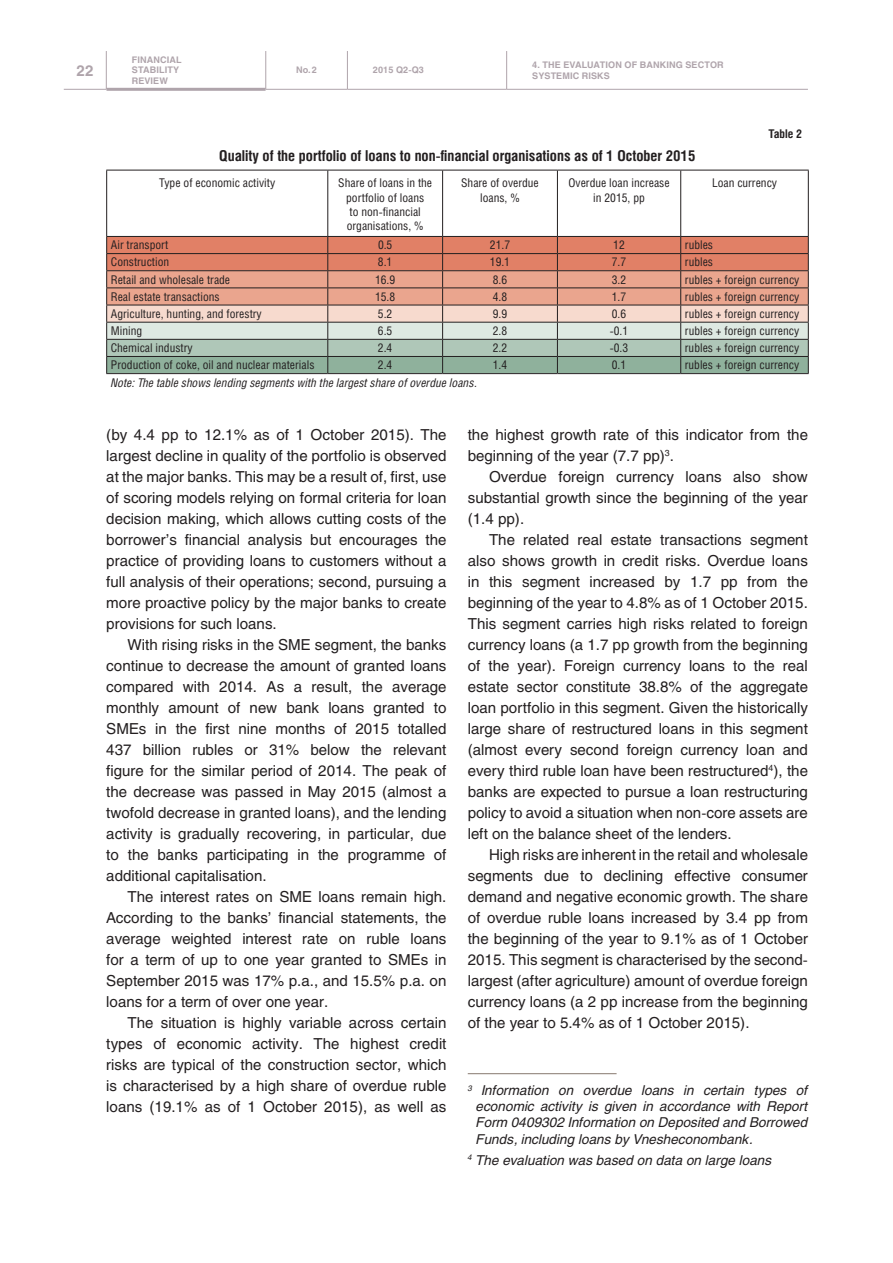
<style>
.page{position:relative;width:893px;height:1263px;background:#fff}
.page>*{position:absolute;margin:0;border:0;box-sizing:border-box;transform-origin:0 0}
.t1{font:15px/21px "Helios";color:#231f20;text-align:justify}
.t2{font:700 15px "Helios Cond";color:#231f20}
.t3{font:700 15px "Helios";color:#afa4ab}
.t4{font:italic 13.5px/16.2px "Helios";color:#231f20;text-align:justify}
.t5{font:12px/14.4px "Helios Cond";color:#231f20;text-align:center}
.t6{font:italic 12px "Helios Cond";color:#231f20}
.t7{font:700 12px "Helios Cond";color:#231f20}
.t8{font:700 9px/10.5px "Helios";letter-spacing:.01em;color:#afa4ab}
</style>
<div class="page">
<hr style="left:106px;top:51px;width:1px;height:38px;background:#afa4ab">
<hr style="left:265px;top:51px;width:1px;height:38px;background:#afa4ab">
<hr style="left:347px;top:51px;width:1px;height:38px;background:#afa4ab">
<hr style="left:506px;top:51px;width:1px;height:38px;background:#afa4ab">
<hr style="left:64px;top:89px;width:42px;height:1px;background:#afa4ab">
<hr style="left:266px;top:89px;width:81px;height:1px;background:#afa4ab">
<hr style="left:347px;top:89px;width:160px;height:1px;background:#afa4ab">
<hr style="left:507px;top:89px;width:301px;height:1px;background:#afa4ab">
<hr style="left:106px;top:88px;width:160px;height:3px;background:#afa4ab">
<hr style="left:468px;top:1073px;width:149px;height:1px;background:#86786f">
<hr style="left:106px;top:170px;width:222px;height:1px;background:#231f20">
<hr style="left:328px;top:170px;width:115px;height:1px;background:#231f20">
<hr style="left:327px;top:170px;width:1px;height:66px;background:#231f20">
<hr style="left:443px;top:170px;width:114px;height:1px;background:#231f20">
<hr style="left:442px;top:170px;width:1px;height:66px;background:#231f20">
<hr style="left:557px;top:170px;width:124px;height:1px;background:#231f20">
<hr style="left:557px;top:170px;width:1px;height:66px;background:#231f20">
<hr style="left:681px;top:170px;width:128px;height:1px;background:#231f20">
<hr style="left:680px;top:170px;width:1px;height:66px;background:#231f20">
<hr style="left:106px;top:170px;width:1px;height:66px;background:#231f20">
<hr style="left:808px;top:170px;width:1px;height:66px;background:#231f20">
<svg style="left:106px;top:236px;width:703px;height:137px;background:#c9a795"></svg>
<hr style="left:106px;top:373px;width:222px;height:1px;background:#231f20">
<hr style="left:328px;top:373px;width:115px;height:1px;background:#231f20">
<hr style="left:443px;top:373px;width:114px;height:1px;background:#231f20">
<hr style="left:557px;top:373px;width:124px;height:1px;background:#231f20">
<hr style="left:681px;top:373px;width:128px;height:1px;background:#231f20">
<p class="t3" style="left:77px;top:61px;width:18px">22</p>
<p class="t8" style="left:132px;top:54px;width:51px">FINANCIAL<br>STABILITY<br>REVIEW</p>
<p class="t8" style="left:296px;top:65px;width:22px">NO.2</p>
<p class="t8" style="left:373px;top:65px;width:52px">2015 Q2-Q3</p>
<p class="t8" style="left:532px;top:60px;width:38px">4. THE EVALUATI</p>
<p class="t8" style="left:608px;top:60px;width:91px">ON OF BANKING SECT</p>
<p class="t8" style="left:710px;top:60px;width:15px">OR</p>
<p class="t8" style="left:532px;top:70px;width:79px">SYSTEMIC RISKS</p>
<p class="t7" style="left:768px;top:126px;width:35px">Table 2</p>
<p class="t2" style="left:219px;top:145px;width:478px">Quality of the portfolio of loans to non-financial organisations as of 1 October 2015</p>
<p class="t5" style="left:159px;top:176px;width:118px">Type of economic activity</p>
<p class="t5" style="left:338px;top:176px;width:95px">Share of loans in the portfolio of loans<br>to non-financial organisations, %</p>
<p class="t5" style="left:461px;top:176px;width:79px">Share of overdue loans, %</p>
<p class="t5" style="left:568px;top:176px;width:103px">Overdue loan increase in 2015, pp</p>
<p class="t5" style="left:712px;top:176px;width:67px">Loan currency</p>
<p class="t5" style="left:111px;top:238px;width:59px">Air transport</p>
<p class="t5" style="left:378px;top:238px;width:16px">0.5</p>
<p class="t5" style="left:490px;top:238px;width:22px">21.7</p>
<p class="t5" style="left:613px;top:238px;width:13px">12</p>
<p class="t5" style="left:685px;top:238px;width:30px">rubles</p>
<p class="t5" style="left:111px;top:255px;width:60px">Construction</p>
<p class="t5" style="left:378px;top:255px;width:16px">8.1</p>
<p class="t5" style="left:490px;top:255px;width:22px">19.1</p>
<p class="t5" style="left:612px;top:255px;width:16px">7.7</p>
<p class="t5" style="left:685px;top:255px;width:30px">rubles</p>
<p class="t5" style="left:111px;top:272px;width:121px">Retail and wholesale trade</p>
<p class="t5" style="left:375px;top:272px;width:22px">16.9</p>
<p class="t5" style="left:493px;top:272px;width:16px">8.6</p>
<p class="t5" style="left:612px;top:272px;width:16px">3.2</p>
<p class="t5" style="left:685px;top:272px;width:116px">rubles + foreign currency</p>
<p class="t5" style="left:111px;top:289px;width:110px">Real estate transactions</p>
<p class="t5" style="left:375px;top:289px;width:22px">15.8</p>
<p class="t5" style="left:493px;top:289px;width:16px">4.8</p>
<p class="t5" style="left:612px;top:289px;width:16px">1.7</p>
<p class="t5" style="left:685px;top:289px;width:116px">rubles + foreign currency</p>
<p class="t5" style="left:111px;top:306px;width:152px">Agriculture, hunting, and forestry</p>
<p class="t5" style="left:378px;top:306px;width:16px">5.2</p>
<p class="t5" style="left:493px;top:306px;width:16px">9.9</p>
<p class="t5" style="left:612px;top:306px;width:16px">0.6</p>
<p class="t5" style="left:685px;top:306px;width:116px">rubles + foreign currency</p>
<p class="t5" style="left:111px;top:324px;width:33px">Mining</p>
<p class="t5" style="left:378px;top:324px;width:16px">6.5</p>
<p class="t5" style="left:493px;top:324px;width:16px">2.8</p>
<p class="t5" style="left:610px;top:324px;width:20px">-0.1</p>
<p class="t5" style="left:685px;top:324px;width:116px">rubles + foreign currency</p>
<p class="t5" style="left:111px;top:341px;width:83px">Chemical industry</p>
<p class="t5" style="left:378px;top:341px;width:16px">2.4</p>
<p class="t5" style="left:493px;top:341px;width:16px">2.2</p>
<p class="t5" style="left:610px;top:341px;width:20px">-0.3</p>
<p class="t5" style="left:685px;top:341px;width:116px">rubles + foreign currency</p>
<p class="t5" style="left:111px;top:358px;width:205px">Production of coke, oil and nuclear materials</p>
<p class="t5" style="left:378px;top:358px;width:16px">2.4</p>
<p class="t5" style="left:493px;top:358px;width:16px">1.4</p>
<p class="t5" style="left:612px;top:358px;width:16px">0.1</p>
<p class="t5" style="left:685px;top:358px;width:116px">rubles + foreign currency</p>
<p class="t6" style="left:111px;top:375px;width:368px">Note: The table shows lending segments with the largest share of overdue loans.</p>
<p class="t1" style="left:106px;top:424px;width:342px">(by 4.4 pp to 12.1% as of 1 October 2015). The largest decline in quality of the portfolio is observed at the major banks. This may be a result of, first, use of scoring models relying on formal criteria for loan decision making, which allows cutting costs of the borrower’s financial analysis but encourages the practice of providing loans to customers without a full analysis of their operations; second, pursuing a more proactive policy by the major banks to create provisions for such loans.</p>
<p class="t1" style="left:106px;top:634px;width:342px;text-indent:21px">With rising risks in the SME segment, the banks continue to decrease the amount of granted loans compared with 2014. As a result, the average monthly amount of new bank loans granted to SMEs in the first nine months of 2015 totalled 437 billion rubles or 31% below the relevant figure for the similar period of 2014. The peak of the decrease was passed in May 2015 (almost a twofold decrease in granted loans), and the lending activity is gradually recovering, in particular, due to the banks participating in the programme of additional capitalisation.</p>
<p class="t1" style="left:106px;top:886px;width:342px;text-indent:21px">The interest rates on SME loans remain high.<br>According to the banks’ financial statements, the average weighted interest rate on ruble loans for a term of up to one year granted to SMEs in September 2015 was 17% p.a., and 15.5% p.a. on loans for a term of over one year.</p>
<p class="t1" style="left:106px;top:1012px;width:342px;text-indent:21px">The situation is highly variable across certain types of economic activity. The highest credit risks are typical of the construction sector, which is characterised by a high share of overdue ruble loans (19.1% as of 1 October 2015), as well as</p>
<p class="t1" style="left:468px;top:424px;width:342px">the highest growth rate of this indicator from the beginning of the year (7.7 pp)<sup>3</sup>.</p>
<p class="t1" style="left:468px;top:466px;width:342px;text-indent:21px">Overdue foreign currency loans also show substantial growth since the beginning of the year (1.4 pp).</p>
<p class="t1" style="left:468px;top:529px;width:342px;text-indent:21px">The related real estate transactions segment also shows growth in credit risks. Overdue loans in this segment increased by 1.7 pp from the beginning of the year to 4.8% as of 1 October 2015.<br>This segment carries high risks related to foreign currency loans (a 1.7 pp growth from the beginning of the year). Foreign currency loans to the real estate sector constitute 38.8% of the aggregate loan portfolio in this segment. Given the historically large share of restructured loans in this segment (almost every second foreign currency loan and every third ruble loan have been restructured<sup>4</sup>), the banks are expected to pursue a loan restructuring policy to avoid a situation when non-core assets are left on the balance sheet of the lenders.</p>
<p class="t1" style="left:468px;top:844px;width:342px;text-indent:21px">High risks are inherent in the retail and wholesale segments due to declining effective consumer demand and negative economic growth. The share of overdue ruble loans increased by 3.4 pp from the beginning of the year to 9.1% as of 1 October 2015. This segment is characterised by the second&shy;largest (after agriculture) amount of overdue foreign currency loans (a 2 pp increase from the beginning of the year to 5.4% as of 1 October 2015).</p>
<p class="t4" style="left:476px;top:1082px;width:333px;text-indent:-9px"><sup>3</sup> Information on overdue loans in certain types of economic activity is given in accordance with Report Form 0409302 Information on Deposited and Borrowed Funds, including loans by Vnesheconombank.</p>
<p class="t4" style="left:468px;top:1151px;width:306px"><sup>4</sup> The evaluation was based on data on large loans</p>
</div>
